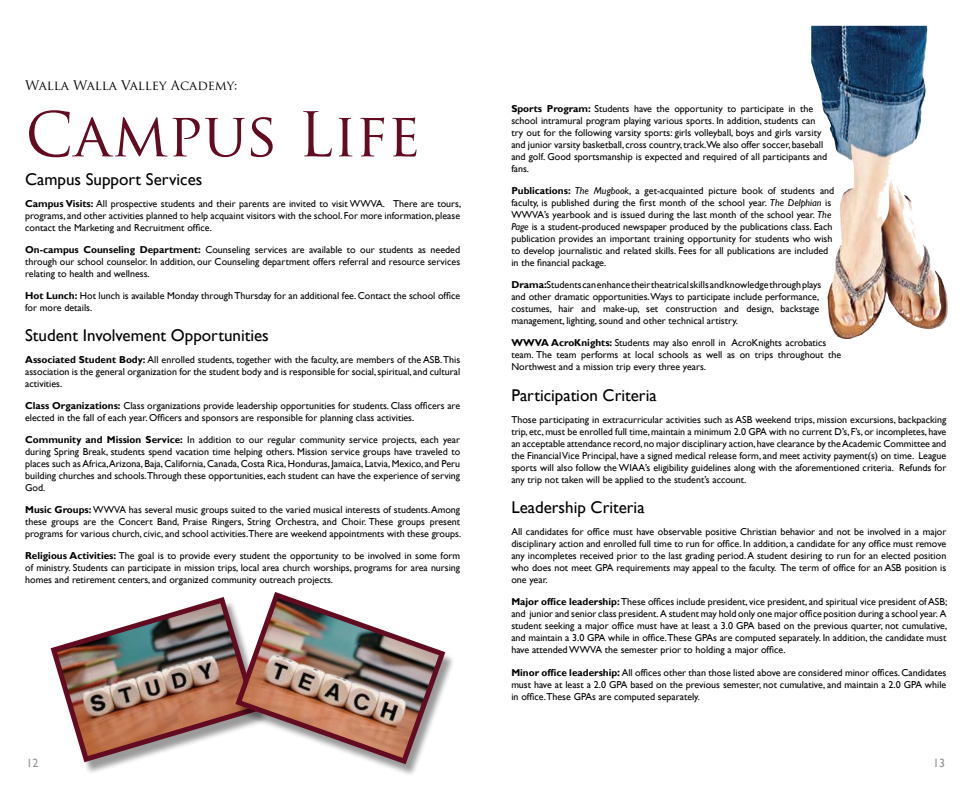
<style>
.page{position:relative;width:972px;height:792px;background:#fff}
.page>*{position:absolute;margin:0;border:0;box-sizing:border-box;transform-origin:0 0}
.t1{font:60px "Trajan Pro";color:#630b21}
.t2{font:17px "Gill Sans";color:#000}
.t3{font:13px "Trajan Pro";color:#000}
.t4{font:12px "Gill Sans";color:#939598}
.t5{font:10px/12px "Gill Sans";color:#000;text-align:justify}
.s1{font-weight:700}
.s2{font-style:italic}
.s3{font-weight:700;font-size:11px}
</style>
<div class="page">
<img style="left:811px;top:26px;width:137px;height:313px">
<div style="left:51px;top:600px;width:217px;height:176px;background:#000;opacity:.4"></div>
<img style="left:50px;top:597px;width:182px;height:168px">
<div style="left:236px;top:595px;width:220px;height:183px;background:#fff"></div>
<img style="left:232px;top:592px;width:217px;height:175px">
<h3 class="t3" style="left:25px;top:77px;width:214px">Walla Walla Valley Academy:</h3>
<h1 class="t1" style="left:25px;top:96px;width:397px">Campus Life</h1>
<p class="t5" style="left:511px;top:103px;width:318px;text-align:left"><span class="s1">Sports Program:</span> Students have the opportunity to participate in the school intramural program playing various sports. In addition, students can try out for the following varsity sports: girls volleyball, boys and girls varsity and junior varsity basketball, cross country, track.We also offer soccer, baseball and golf. Good sportsmanship is expected and required of all participants and fans.</p>
<p class="t5" style="left:511px;top:185px;width:325px;text-align:left"><span class="s1">Publications:</span> <span class="s2">The Mugbook</span>, a get-acquainted picture book of students and faculty, is published during the first month of the school year. <span class="s2">The Delphian</span> is WWVA’s yearbook and is issued during the last month of the school year. <span class="s2">The Page</span> is a student-produced newspaper produced by the publications class. Each publication provides an important training opportunity for students who wish to develop journalistic and related skills. Fees for all publications are included in the financial package.</p>
<p class="t5" style="left:511px;top:279px;width:312px;text-align:left"><span class="s1">Drama:</span>Students can enhance their theatrical skills and knowledge through plays and other dramatic opportunities. Ways to participate include performance, costumes, hair and make-up, set construction and design, backstage management, lighting, sound and other technical artistry.</p>
<p class="t5" style="left:511px;top:337px;width:332px;text-align:left"><span class="s1">WWVA AcroKnights:</span> Students may also enroll in AcroKnights acrobatics team. The team performs at local schools as well as on trips throughout the<br>Northwest and a mission trip every three years.</p>
<h2 class="t2" style="left:511px;top:385px;width:147px">Participation Criteria</h2>
<p class="t5" style="left:511px;top:414px;width:437px">Those participating in extracurricular activities such as ASB weekend trips, mission excursions, backpacking trip, etc, must be enrolled full time, maintain a minimum 2.0 GPA with no current D’s, F’s, or incompletes, have an acceptable attendance record, no major disciplinary action, have clearance by the Academic Committee and the Financial Vice Principal, have a signed medical release form, and meet activity payment(s) on time. League sports will also follow the WIAA’s eligibility guidelines along with the aforementioned criteria. Refunds for any trip not taken will be applied to the student’s account.</p>
<h2 class="t2" style="left:511px;top:498px;width:135px">Leadership Criteria</h2>
<p class="t5" style="left:511px;top:526px;width:437px">All candidates for office must have observable positive Christian behavior and not be involved in a major disciplinary action and enrolled full time to run for office. In addition, a candidate for any office must remove any incompletes received prior to the last grading period. A student desiring to run for an elected position who does not meet GPA requirements may appeal to the faculty. The term of office for an ASB position is one year.</p>
<p class="t5" style="left:511px;top:596px;width:438px"><span class="s1">Major office leadership:</span> These offices include president, vice president, and spiritual vice president of ASB; and junior and senior class president. A student may hold only one major office position during a school year. A student seeking a major office must have at least a 3.0 GPA based on the previous quarter, not cumulative, and maintain a 3.0 GPA while in office.These GPAs are computed separately. In addition, the candidate must have attended WWVA the semester prior to holding a major office.</p>
<p class="t5" style="left:511px;top:667px;width:437px"><span class="s1">Minor office leadership</span><span class="s3">:</span> All offices other than those listed above are considered minor offices. Candidates must have at least a 2.0 GPA based on the previous semester, not cumulative, and maintain a 2.0 GPA while in office.These GPAs are computed separately.</p>
<h2 class="t2" style="left:25px;top:169px;width:179px">Campus Support Services</h2>
<p class="t5" style="left:25px;top:198px;width:438px"><span class="s1">Campus Visits:</span> All prospective students and their parents are invited to visit WWVA. There are tours, programs, and other activities planned to help acquaint visitors with the school. For more information, please contact the Marketing and Recruitment office.</p>
<p class="t5" style="left:25px;top:244px;width:437px"><span class="s1">On-campus Counseling Department:</span> Counseling services are available to our students as needed through our school counselor. In addition, our Counseling department offers referral and resource services relating to health and wellness.</p>
<p class="t5" style="left:25px;top:290px;width:436px"><span class="s1">Hot Lunch:</span> Hot lunch is available Monday through Thursday for an additional fee. Contact the school office for more details.</p>
<h2 class="t2" style="left:25px;top:325px;width:245px">Student Involvement Opportunities</h2>
<p class="t5" style="left:25px;top:354px;width:437px"><span class="s1">Associated Student Body:</span> All enrolled students, together with the faculty, are members of the ASB. This association is the general organization for the student body and is responsible for social, spiritual, and cultural activities.</p>
<p class="t5" style="left:25px;top:400px;width:437px"><span class="s1">Class Organizations:</span> Class organizations provide leadership opportunities for students. Class officers are elected in the fall of each year. Officers and sponsors are responsible for planning class activities.</p>
<p class="t5" style="left:25px;top:434px;width:437px"><span class="s1">Community and Mission Service:</span> In addition to our regular community service projects, each year during Spring Break, students spend vacation time helping others. Mission service groups have traveled to places such as Africa,Arizona, Baja, California, Canada, Costa Rica, Honduras, Jamaica, Latvia, Mexico, and Peru building churches and schools.Through these opportunities, each student can have the experience of serving God.</p>
<p class="t5" style="left:25px;top:504px;width:438px"><span class="s1">Music Groups:</span> WWVA has several music groups suited to the varied musical interests of students. Among these groups are the Concert Band, Praise Ringers, String Orchestra, and Choir. These groups present programs for various church, civic, and school activities.There are weekend appointments with these groups.</p>
<p class="t5" style="left:25px;top:550px;width:437px"><span class="s1">Religious Activities:</span> The goal is to provide every student the opportunity to be involved in some form of ministry. Students can participate in mission trips, local area church worships, programs for area nursing homes and retirement centers, and organized community outreach projects.</p>
<p class="t4" style="left:27px;top:756px;width:13px">12</p>
<p class="t4" style="left:933px;top:756px;width:13px">13</p>
</div>
